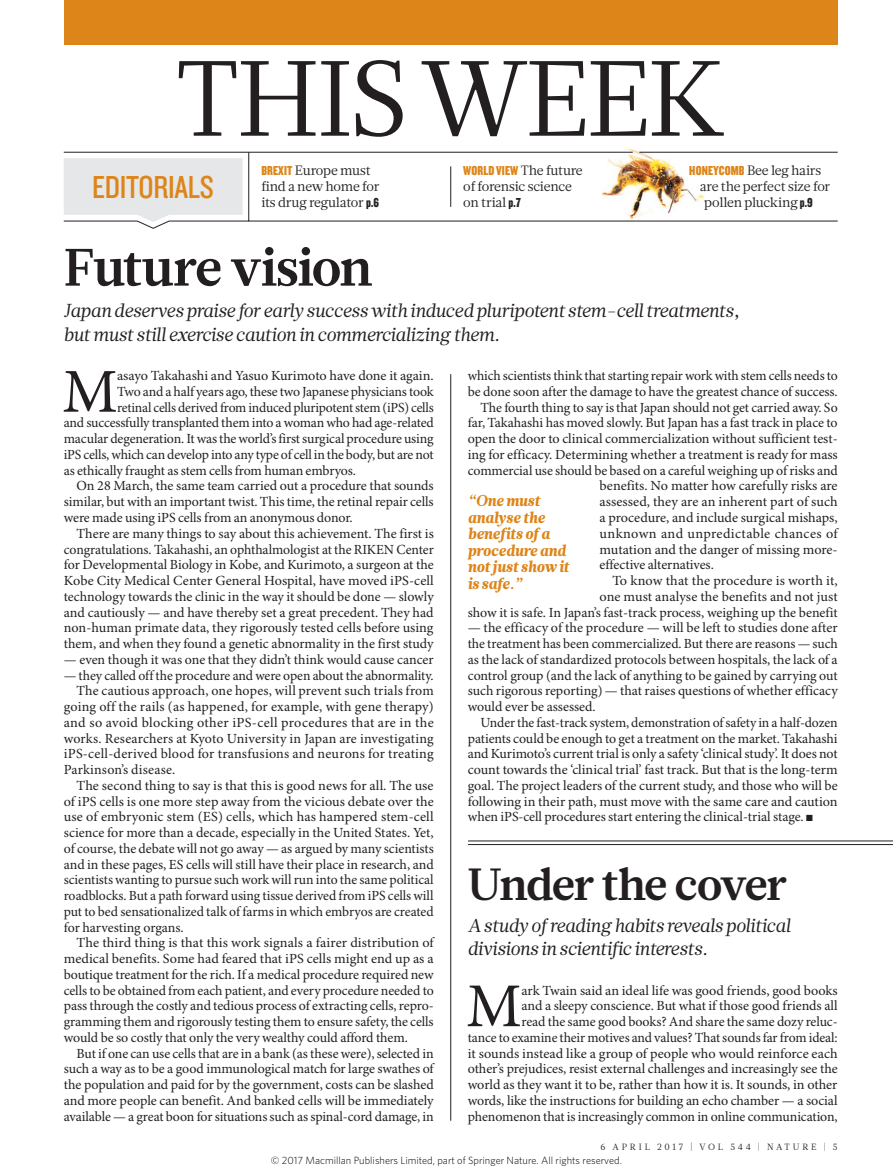
<style>
.page{position:relative;width:893px;height:1174px;background:#fff}
.page>*{position:absolute;margin:0;border:0;box-sizing:border-box;transform-origin:0 0}
.SECTION_HEADING{font:106.5px "Glosa Math";letter-spacing:-.025em;color:#231f20}
.BODY_DROP_CAP{font:62.4px "Minion Pro";color:#231f20}
.EDITORIAL_HEAD_35{font:700 52.5px "Glosa Math";letter-spacing:-.015em;color:#231f20}
.EDITORIAL_HEAD_30{font:700 45px "Glosa Math";letter-spacing:-.025em;color:#231f20}
.t1{font:33px "Knockout 29 Junior Ltweight";letter-spacing:-.01em;color:#dd8519}
.EDITORIAL_INTRO{font:italic 18.75px/23.7px "Glosa Math";color:#231f20}
.INTRO{font:italic 18.75px/23.7px "Glosa Math";color:#231f20}
.PULL_QUOTE{font:italic 900 15.75px/16.5px "Glosa Math";letter-spacing:-.005em;color:#dd8519;scale:.95 1}
.BODY_INDENT{font:13.95px/15.8px "Minion Pro";letter-spacing:-.005em;color:#231f20;text-align:justify}
.BODY_DROP_CAP-2{font:13.95px/15.8px "Minion Pro";letter-spacing:-.01em;color:#231f20;text-align:right}
.BODY_INDENT-2{font:13.95px "Minion Pro";letter-spacing:.025em;color:#231f20}
.MINI_TOC_TEXT{font:13.5px/15.8px "Glosa Math";letter-spacing:-.02em;color:#231f20}
.t2{font:300 10.5px "Whitney";color:#000}
.t3{font:9px "Glosa Math";letter-spacing:.3em;color:#231f20}
.s1{font-family:"Knockout 69 Full Liteweight";color:#dd8519}
.s2{font-family:"Knockout 69 Full Liteweight"}
</style>
<div class="page">
<img style="left:590px;top:148px;width:122px;height:73px">
<div style="left:64px;top:0;width:774px;height:45px;background:#dd8519"></div>
<hr style="left:249px;top:221px;width:589px;height:1px;background:#231f20">
<svg style="left:63px;top:152px;width:186px;height:77px"></svg>
<hr style="left:450px;top:374px;width:1px;height:746px;background:#231f20">
<hr style="left:64px;top:152px;width:569px;height:1px;background:#231f20">
<hr style="left:639px;top:152px;width:199px;height:1px;background:#231f20">
<hr style="left:450px;top:166px;width:1px;height:41px;background:#231f20">
<hr style="left:468px;top:840px;width:425px;height:1px;background:#231f20">
<hr style="left:468px;top:844px;width:425px;height:1px;background:#231f20">
<p class="SECTION_HEADING" style="left:176px;top:29px;width:552px">THIS WEEK</p>
<h3 class="t1" style="left:92px;top:166px;width:123px">EDITORIALS</h3>
<p class="MINI_TOC_TEXT" style="left:261px;top:163px;width:120px"><span class="s1">BREXIT</span> Europe must find a new home for its drug regulator <span class="s2">p.6</span></p>
<p class="MINI_TOC_TEXT" style="left:463px;top:163px;width:121px"><span class="s1">WORLD VIEW</span> The future of forensic science on trial <span class="s2">p.7</span></p>
<p class="MINI_TOC_TEXT" style="left:689px;top:163px;width:134px"><span class="s1">HONEYCOMB</span> Bee leg hairs</p>
<p class="MINI_TOC_TEXT" style="left:700px;top:179px;width:132px">are the perfect size for</p>
<p class="MINI_TOC_TEXT" style="left:704px;top:194px;width:110px">pollen plucking <span class="s2">p.9</span></p>
<p class="EDITORIAL_HEAD_35" style="left:64px;top:233px;width:310px">Future vision</p>
<p class="EDITORIAL_INTRO" style="left:64px;top:299px;width:678px">Japan deserves praise for early success with induced pluripotent stem-cell treatments, but must still exercise caution in commercializing them.</p>
<p class="BODY_DROP_CAP" style="left:62px;top:354px;width:57px">M</p>
<p class="BODY_DROP_CAP-2" style="left:117px;top:368px;width:318px">asayo Takahashi and Yasuo Kurimoto have done it again.</p>
<p class="BODY_DROP_CAP-2" style="left:117px;top:384px;width:318px">Two and a half years ago, these two Japanese physicians took</p>
<p class="BODY_DROP_CAP-2" style="left:117px;top:400px;width:318px">retinal cells derived from induced pluripotent stem (iPS) cells</p>
<p class="BODY_DROP_CAP-2" style="left:64px;top:416px;width:372px">and successfully transplanted them into a woman who had age-related</p>
<p class="BODY_DROP_CAP-2" style="left:64px;top:431px;width:371px">macular degeneration. It was the world’s first surgical procedure using</p>
<p class="BODY_DROP_CAP-2" style="left:64px;top:447px;width:371px">iPS cells, which can develop into any type of cell in the body, but are not</p>
<p class="BODY_DROP_CAP-2" style="left:64px;top:463px;width:294px">as ethically fraught as stem cells from human embryos.</p>
<p class="BODY_INDENT" style="left:64px;top:479px;width:371px;text-indent:13px">On 28 March, the same team carried out a procedure that sounds similar, but with an important twist. This time, the retinal repair cells were made using iPS cells from an anonymous donor.</p>
<p class="BODY_INDENT" style="left:64px;top:526px;width:372px;text-indent:13px">There are many things to say about this achievement. The first is congratulations. Takahashi, an ophthalmologist at the RIKEN Center for Developmental Biology in Kobe, and Kurimoto, a surgeon at the Kobe City Medical Center General Hospital, have moved iPS-cell technology towards the clinic in the way it should be done — slowly and cautiously — and have thereby set a great precedent. They had non-human primate data, they rigorously tested cells before using them, and when they found a genetic abnormality in the first study</p>
<p class="BODY_INDENT" style="left:64px;top:652px;width:371px">— even though it was one that they didn’t think would cause cancer</p>
<p class="BODY_INDENT" style="left:64px;top:668px;width:371px">— they called off the procedure and were open about the abnormality.</p>
<p class="BODY_INDENT" style="left:64px;top:683px;width:371px;text-indent:13px">The cautious approach, one hopes, will prevent such trials from going off the rails (as happened, for example, with gene therapy) and so avoid blocking other iPS-cell procedures that are in the works. Researchers at Kyoto University in Japan are investigating iPS-cell-derived blood for transfusions and neurons for treating Parkinson’s disease.</p>
<p class="BODY_INDENT" style="left:64px;top:778px;width:372px;text-indent:13px">The second thing to say is that this is good news for all. The use of iPS cells is one more step away from the vicious debate over the use of embryonic stem (ES) cells, which has hampered stem-cell science for more than a decade, especially in the United States. Yet, of course, the debate will not go away — as argued by many scientists and in these pages, ES cells will still have their place in research, and scientists wanting to pursue such work will run into the same political roadblocks. But a path forward using tissue derived from iPS cells will put to bed sensationalized talk of farms in which embryos are created for harvesting organs.</p>
<p class="BODY_INDENT" style="left:64px;top:935px;width:372px;text-indent:13px">The third thing is that this work signals a fairer distribution of medical benefits. Some had feared that iPS cells might end up as a boutique treatment for the rich. If a medical procedure required new cells to be obtained from each patient, and every procedure needed to pass through the costly and tedious process of extracting cells, repro&shy;gramming them and rigorously testing them to ensure safety, the cells would be so costly that only the very wealthy could afford them.</p>
<p class="BODY_INDENT" style="left:64px;top:1046px;width:371px;text-indent:13px">But if one can use cells that are in a bank (as these were), selected in such a way as to be a good immunological match for large swathes of the population and paid for by the government, costs can be slashed and more people can benefit. And banked cells will be immediately available — a great boon for situations such as spinal-cord damage, in</p>
<p class="BODY_INDENT" style="left:468px;top:368px;width:371px">which scientists think that starting repair work with stem cells needs to be done soon after the damage to have the greatest chance of success.</p>
<p class="BODY_INDENT" style="left:480px;top:400px;width:359px">The fourth thing to say is that Japan should not get carried away. So</p>
<p class="BODY_INDENT" style="left:468px;top:416px;width:371px">far, Takahashi has moved slowly. But Japan has a fast track in place to</p>
<p class="BODY_INDENT" style="left:468px;top:431px;width:371px">open the door to clinical commercialization without sufficient test-</p>
<p class="BODY_INDENT" style="left:468px;top:447px;width:371px">ing for efficacy. Determining whether a treatment is ready for mass</p>
<p class="BODY_INDENT" style="left:468px;top:463px;width:372px">commercial use should be based on a careful weighing up of risks and</p>
<p class="BODY_INDENT" style="left:600px;top:479px;width:240px">benefits. No matter how carefully risks are</p>
<p class="BODY_INDENT" style="left:600px;top:494px;width:240px">assessed, they are an inherent part of such</p>
<p class="BODY_INDENT" style="left:600px;top:510px;width:240px">a procedure, and include surgical mishaps,</p>
<p class="BODY_INDENT-2" style="left:600px;top:525px;width:240px">unknown and unpredictable chances of</p>
<p class="BODY_INDENT" style="left:600px;top:542px;width:240px">mutation and the danger of missing more-</p>
<p class="BODY_INDENT" style="left:600px;top:557px;width:116px">effective alternatives.</p>
<p class="BODY_INDENT" style="left:468px;top:573px;width:371px;text-align:right">To know that the procedure is worth it,<br>one must analyse the benefits and not just<br>show it is safe. In Japan’s fast-track process, weighing up the benefit</p>
<p class="BODY_INDENT" style="left:468px;top:620px;width:372px">— the efficacy of the procedure — will be left to studies done after the treatment has been commercialized. But there are reasons — such as the lack of standardized protocols between hospitals, the lack of a control group (and the lack of anything to be gained by carrying out such rigorous reporting) — that raises questions of whether efficacy would ever be assessed.</p>
<p class="BODY_INDENT" style="left:468px;top:715px;width:371px;text-indent:13px">Under the fast-track system, demonstration of safety in a half-dozen patients could be enough to get a treatment on the market. Takahashi and Kurimoto’s current trial is only a safety ‘clinical study’. It does not count towards the ‘clinical trial’ fast track. But that is the long-term goal. The project leaders of the current study, and those who will be following in their path, must move with the same care and caution when iPS-cell procedures start entering the clinical-trial stage. ■</p>
<p class="PULL_QUOTE" style="left:468px;top:493px;width:109px">“One must analyse the benefits of a procedure and not just show it is safe.”</p>
<p class="EDITORIAL_HEAD_30" style="left:468px;top:855px;width:321px">Under the cover</p>
<p class="INTRO" style="left:468px;top:913px;width:324px">A study of reading habits reveals political divisions in scientific interests.</p>
<p class="BODY_DROP_CAP" style="left:466px;top:969px;width:57px">M</p>
<p class="BODY_DROP_CAP-2" style="left:468px;top:983px;width:372px">ark Twain said an ideal life was good friends, good books<br>and a sleepy conscience. But what if those good friends all<br>read the same good books? And share the same dozy reluc-<br>tance to examine their motives and values? That sounds far from ideal: it sounds instead like a group of people who would reinforce each other’s prejudices, resist external challenges and increasingly see the world as they want it to be, rather than how it is. It sounds, in other words, like the instructions for building an echo chamber — a social phenomenon that is increasingly common in online communication,</p>
<p class="t3" style="left:600px;top:1141px;width:239px">6 APRIL 2017 | VOL 544 | NATURE | 5</p>
<p class="t2" style="left:271px;top:1153px;width:352px">© 2017 Macmillan Publishers Limited, part of Springer Nature. All rights reserved.</p>
</div>
